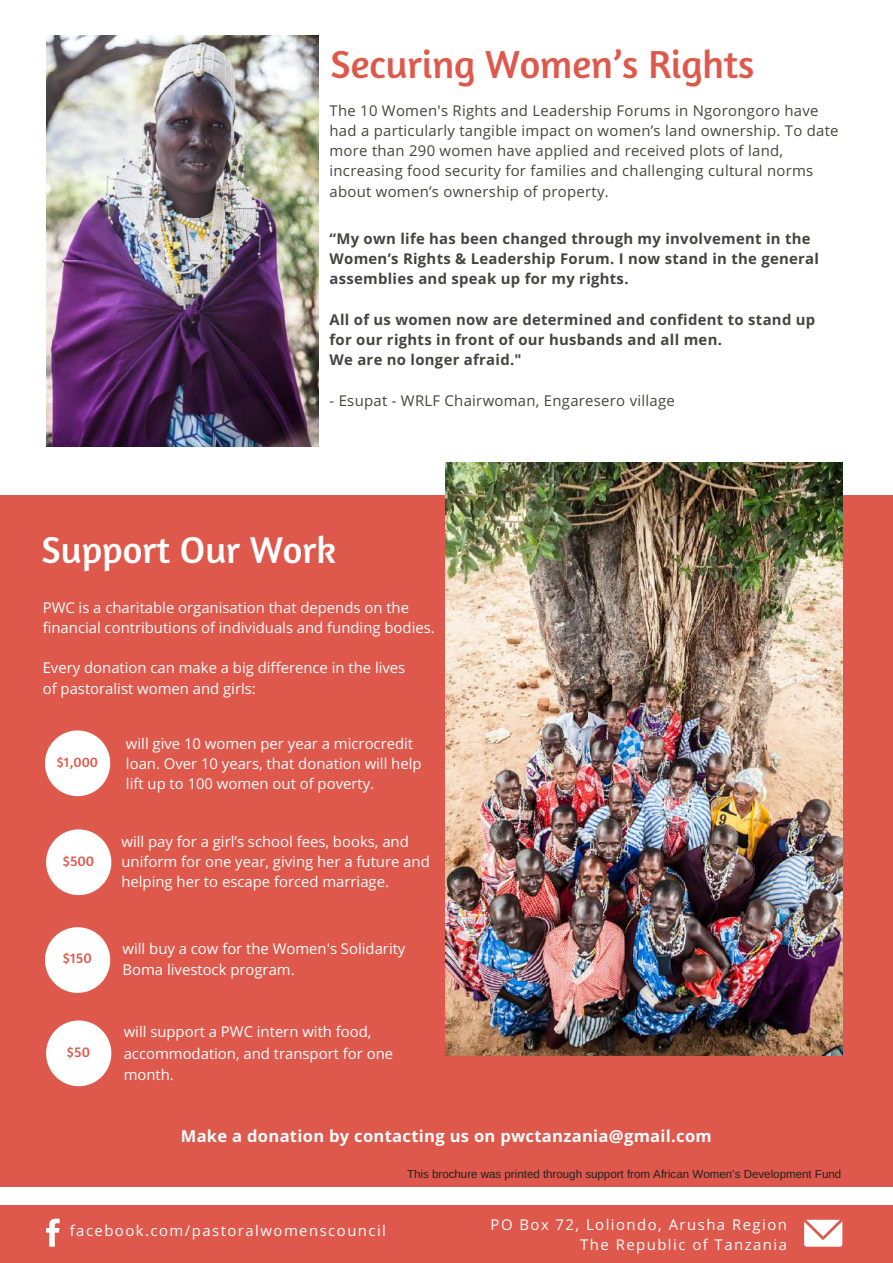
<style>
.page{position:relative;width:893px;height:1263px;background:#fff}
.page>*{position:absolute;margin:0;border:0;box-sizing:border-box;transform-origin:0 0}
.t1{font:39.6px "Amaranth";color:#df584c}
.t2{font:37.95px "Amaranth";color:#fff}
.t3{font:700 16.5px "Open Sans";letter-spacing:.02em;color:#fff}
.t4{font:14.85px/20.2px "Open Sans";color:#fff}
.t5{font:14.85px/20.2px "Open Sans";letter-spacing:.02em;color:#444440}
.t6{font:700 14.85px/20.2px "Open Sans";letter-spacing:.02em;color:#444440}
.t7{font:14.85px/20.2px "Open Sans";letter-spacing:.1em;color:#fff;text-align:right}
.t8{font:14.85px "Amaranth";color:#df584c}
.t9{font:14.55px "Amaranth";color:#df584c}
.t10{font:11.55px "Arimo";color:#222}
</style>
<div class="page">
<div style="left:0;top:496px;width:892px;height:691px;background:#df584c"></div>
<div style="left:0;top:1205px;width:892px;height:57px;background:#df584c"></div>
<svg style="left:46px;top:829px;width:65px;height:66px"></svg>
<svg style="left:45px;top:927px;width:65px;height:66px"></svg>
<svg style="left:46px;top:1020px;width:65px;height:66px"></svg>
<svg style="left:45px;top:730px;width:65px;height:66px"></svg>
<img style="left:46px;top:36px;width:272px;height:410px">
<img style="left:445px;top:462px;width:397px;height:593px">
<svg style="left:46px;top:1218px;width:14px;height:29px"></svg>
<svg style="left:804px;top:1220px;width:38px;height:27px"></svg>
<h1 class="t1" style="left:330px;top:39px;width:425px">Securing Women’s Rights</h1>
<p class="t5" style="left:329px;top:100px;width:510px">The 10 Women's Rights and Leadership Forums in Ngorongoro have had a particularly tangible impact on women’s land ownership. To date more than 290 women have applied and received plots of land, increasing food security for families and challenging cultural norms about women’s ownership of property.</p>
<p class="t6" style="left:329px;top:228px;width:491px">“My own life has been changed through my involvement in the<br>Women’s Rights &amp; Leadership Forum. I now stand in the general assemblies and speak up for my rights.</p>
<p class="t6" style="left:329px;top:309px;width:487px">All of us women now are determined and confident to stand up for our rights in front of our husbands and all men.<br>We are no longer afraid."</p>
<p class="t5" style="left:329px;top:390px;width:347px">- Esupat - WRLF Chairwoman, Engaresero village</p>
<h2 class="t2" style="left:42px;top:526px;width:296px">Support Our Work</h2>
<p class="t4" style="left:43px;top:597px;width:393px">PWC is a charitable organisation that depends on the financial contributions of individuals and funding bodies.</p>
<p class="t4" style="left:43px;top:657px;width:364px">Every donation can make a big difference in the lives of pastoralist women and girls:</p>
<p class="t9" style="left:56px;top:752px;width:43px">$1,000</p>
<p class="t8" style="left:62px;top:851px;width:33px">$500</p>
<p class="t8" style="left:63px;top:949px;width:31px">$150</p>
<p class="t8" style="left:66px;top:1042px;width:25px">$50</p>
<p class="t4" style="left:126px;top:733px;width:297px">will give 10 women per year a microcredit loan. Over 10 years, that donation will help lift up to 100 women out of poverty.</p>
<p class="t4" style="left:121px;top:831px;width:310px">will pay for a girl’s school fees, books, and uniform for one year, giving her a future and helping her to escape forced marriage.</p>
<p class="t4" style="left:123px;top:937px;width:284px;line-height:21.3px">will buy a cow for the Women's Solidarity<br>Boma livestock program.</p>
<p class="t4" style="left:124px;top:1021px;width:271px;line-height:21.3px">will support a PWC intern with food, accommodation, and transport for one month.</p>
<p class="t3" style="left:181px;top:1124px;width:532px">Make a donation by contacting us on pwctanzania@gmail.com</p>
<p class="t10" style="left:407px;top:1168px;width:435px">This brochure was printed through support from African Women’s Development Fund</p>
<p class="t7" style="left:70px;top:1220px;width:318px">facebook.com/pastoralwomenscouncil</p>
<p class="t7" style="left:490px;top:1214px;width:298px">PO Box 72, Loliondo, Arusha Region<br>The Republic of Tanzania</p>
</div>
